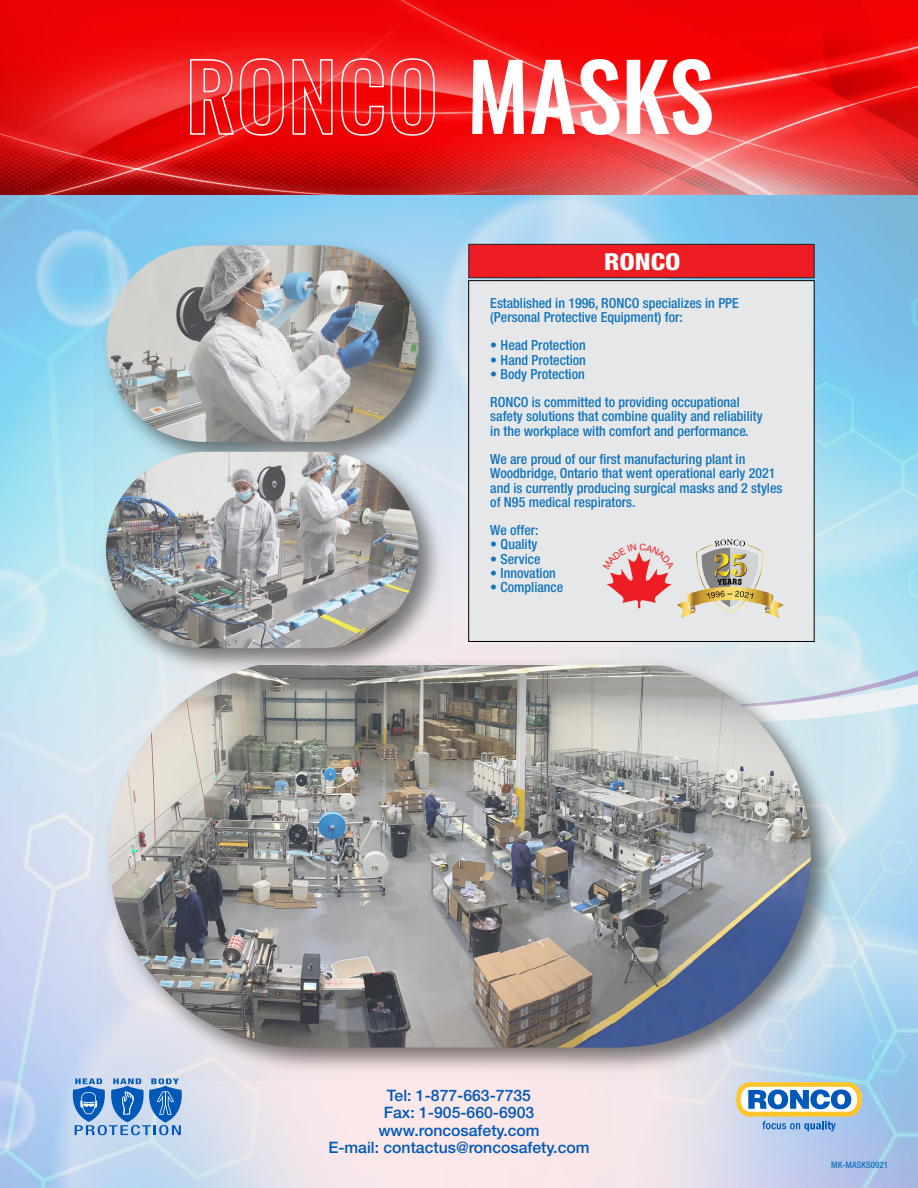
<style>
.page{position:relative;width:918px;height:1188px;background:#fff}
.page>*{position:absolute;margin:0;border:0;box-sizing:border-box;transform-origin:0 0}
.t1{font:91.5px "Oswald";letter-spacing:-.005em;color:#fff}
.t2{font:800 condensed 23.4px "Helvetica Neue LT Pro";color:#fff;scale:1.14 1}
.t3{font:500 15.75px/17.5px "Helvetica Neue LT Pro";color:#0058b8;text-align:center}
.t4{font:500 condensed 13.95px/14.2px "Helvetica Neue LT Std";color:#1074bc}
.t5{font:500 condensed 9px "Helvetica Neue LT Std";color:#1074bc}
</style>
<div class="page">
<img style="left:0;top:195px;width:918px;height:993px">
<img style="left:0;top:0;width:918px;height:195px">
<svg style="left:189px;top:58px;width:96px;height:78px;background:#f23c3c"></svg>
<svg style="left:292px;top:58px;width:41px;height:77px;background:#f44142"></svg>
<svg style="left:341px;top:58px;width:95px;height:78px;background:#f53a3b"></svg>
<svg style="left:844px;top:708px;width:74px;height:15px"></svg>
<svg style="left:534px;top:528px;width:384px;height:180px;background:#bbe0ec"></svg>
<svg style="left:72px;top:1078px;width:110px;height:57px;background:#6d9dd5"></svg>
<svg style="left:733px;top:1080px;width:132px;height:51px"></svg>
<div style="left:469px;top:281px;width:345px;height:361px;background:#e6e7e9"></div>
<div style="left:469px;top:244px;width:345px;height:34px;background:#ee1d23;border:1px solid #231f20"></div>
<img style="left:677px;top:539px;width:107px;height:79px">
<img style="left:94px;top:233px;width:358px;height:207px">
<img style="left:106px;top:245px;width:313px;height:195px">
<img style="left:94px;top:440px;width:358px;height:241px">
<img style="left:106px;top:452px;width:312px;height:196px">
<img style="left:97px;top:648px;width:747px;height:433px">
<img style="left:109px;top:664px;width:702px;height:384px">
<svg style="left:607px;top:551px;width:65px;height:57px"></svg>
<h1 class="t1" style="left:467px;top:15px;width:249px">MASKS</h1>
<h2 class="t2" style="left:604px;top:247px;width:68px">RONCO</h2>
<p class="t4" style="left:490px;top:295px;width:250px">Established in 1996, RONCO specializes in PPE (Personal Protective Equipment) for:</p>
<p class="t4" style="left:490px;top:338px;width:97px">• Head Protection</p>
<p class="t4" style="left:490px;top:352px;width:97px">• Hand Protection</p>
<p class="t4" style="left:490px;top:359px;width:251px;line-height:28.5px">• Body Protection<br>RONCO is committed to providing occupational</p>
<p class="t4" style="left:490px;top:409px;width:274px">safety solutions that combine quality and reliability in the workplace with comfort and performance.</p>
<p class="t4" style="left:490px;top:452px;width:294px">We are proud of our first manufacturing plant in Woodbridge, Ontario that went operational early 2021 and is currently producing surgical masks and 2 styles of N95 medical respirators.</p>
<p class="t4" style="left:490px;top:523px;width:50px">We offer:</p>
<p class="t4" style="left:490px;top:537px;width:49px">• Quality</p>
<p class="t4" style="left:490px;top:551px;width:52px">• Service</p>
<p class="t4" style="left:490px;top:566px;width:67px">• Innovation</p>
<p class="t4" style="left:490px;top:580px;width:74px">• Compliance</p>
<p class="t3" style="left:328px;top:1086px;width:263px">Tel: 1-877-663-7735<br>Fax: 1-905-660-6903 www.roncosafety.com<br>E-mail: contactus@roncosafety.com</p>
<p class="t5" style="left:831px;top:1160px;width:58px">MK-MASKS0921</p>
</div>
